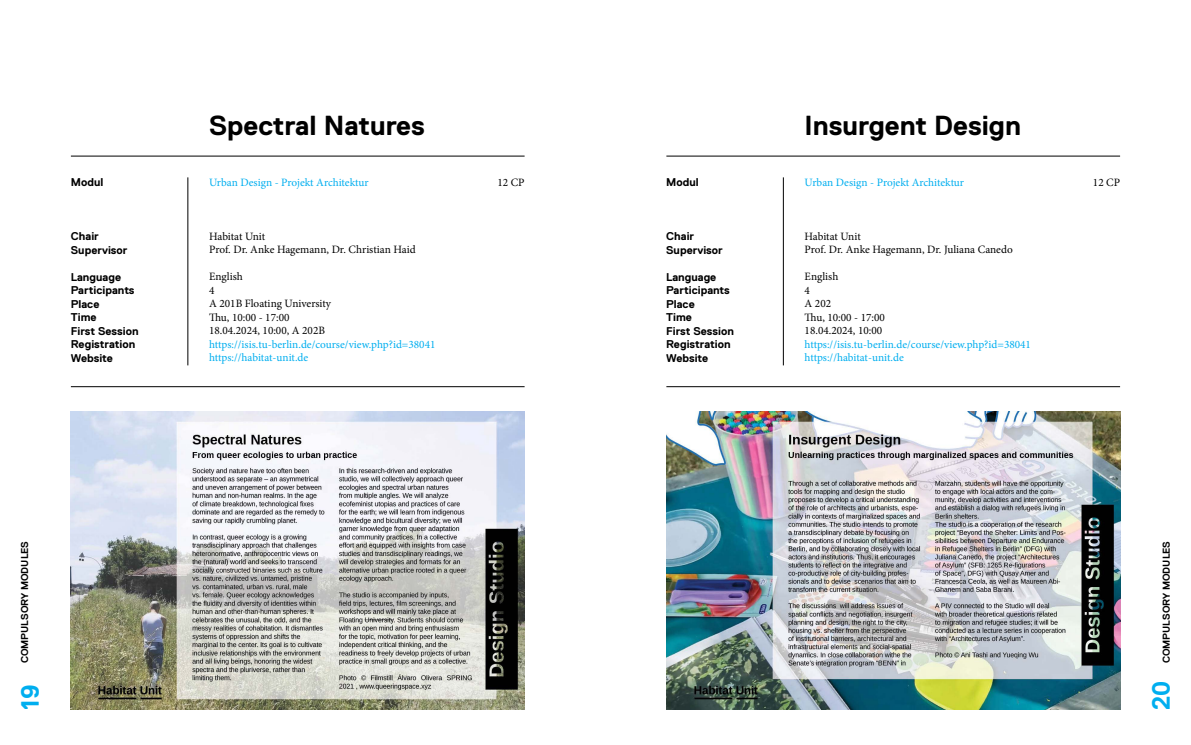
<style>
.page{position:relative;width:1191px;height:745px;background:#fff}
.page>*{position:absolute;margin:0;border:0;box-sizing:border-box;transform-origin:0 0}
.t1{font:700 27.5px "Replica";color:#000}
.t2{font:700 25px "Replica";color:#00aeef}
.t3{font:11.25px/13.5px "Minion Pro";color:#000}
.t4{font:11.25px/13.5px "Minion Pro";letter-spacing:-.005em;color:#00aeef}
.t5{font:700 11.25px/13.5px "Replica";color:#000}
.t6{font:700 10px "Replica";color:#000}
</style>
<div class="page">
<hr style="left:783px;top:177px;width:1px;height:188px;background:#000">
<hr style="left:188px;top:177px;width:1px;height:188px;background:#000">
<hr style="left:666px;top:386px;width:454px;height:1px;background:#000">
<hr style="left:71px;top:386px;width:453px;height:1px;background:#000">
<hr style="left:666px;top:156px;width:454px;height:1px;background:#000">
<hr style="left:71px;top:156px;width:453px;height:1px;background:#000">
<img style="left:71px;top:411px;width:453px;height:298px">
<img style="left:666px;top:411px;width:454px;height:298px">
<p class="t5" style="left:71px;top:175px;width:34px">Modul</p>
<p class="t5" style="left:71px;top:229px;width:58px">Chair<br>Supervisor</p>
<p class="t5" style="left:71px;top:270px;width:69px">Language<br>Participants<br>Place<br>Time<br>First Session<br>Registration<br>Website</p>
<p class="t6" style="left:19px;top:663px;width:124px;rotate:-90deg">COMPULSORY MODULES</p>
<h1 class="t1" style="left:209px;top:110px;width:217px">Spectral Natures</h1>
<p class="t4" style="left:209px;top:175px;width:161px">Urban Design - Projekt Architektur</p>
<p class="t3" style="left:209px;top:229px;width:208px">Habitat Unit<br>Prof. Dr. Anke Hagemann, Dr. Christian Haid</p>
<p class="t3" style="left:209px;top:270px;width:123px">English<br>4<br>A 201B Floating University<br>Thu, 10:00 - 17:00<br>18.04.2024, 10:00, A 202B</p>
<p class="t4" style="left:209px;top:337px;width:228px">https://isis.tu-berlin.de/course/view.php?id=38041 https://habitat-unit.de</p>
<p class="t3" style="left:497px;top:175px;width:29px">12 CP</p>
<p class="t5" style="left:666px;top:175px;width:34px">Modul</p>
<p class="t5" style="left:666px;top:229px;width:58px">Chair<br>Supervisor</p>
<p class="t5" style="left:666px;top:270px;width:69px">Language<br>Participants<br>Place<br>Time<br>First Session<br>Registration<br>Website</p>
<h1 class="t1" style="left:804px;top:110px;width:218px">Insurgent Design</h1>
<p class="t4" style="left:804px;top:175px;width:161px">Urban Design - Projekt Architektur</p>
<p class="t3" style="left:804px;top:229px;width:210px">Habitat Unit<br>Prof. Dr. Anke Hagemann, Dr. Juliana Canedo</p>
<p class="t3" style="left:804px;top:270px;width:82px">English<br>4<br>A 202<br>Thu, 10:00 - 17:00<br>18.04.2024, 10:00</p>
<p class="t4" style="left:804px;top:337px;width:228px">https://isis.tu-berlin.de/course/view.php?id=38041 https://habitat-unit.de</p>
<p class="t3" style="left:1093px;top:175px;width:29px">12 CP</p>
<p class="t6" style="left:1160px;top:663px;width:124px;rotate:-90deg">COMPULSORY MODULES</p>
<h2 class="t2" style="left:16px;top:709px;width:26px;rotate:-90deg">19</h2>
<h2 class="t2" style="left:1147px;top:709px;width:30px;rotate:-90deg">20</h2>
</div>
